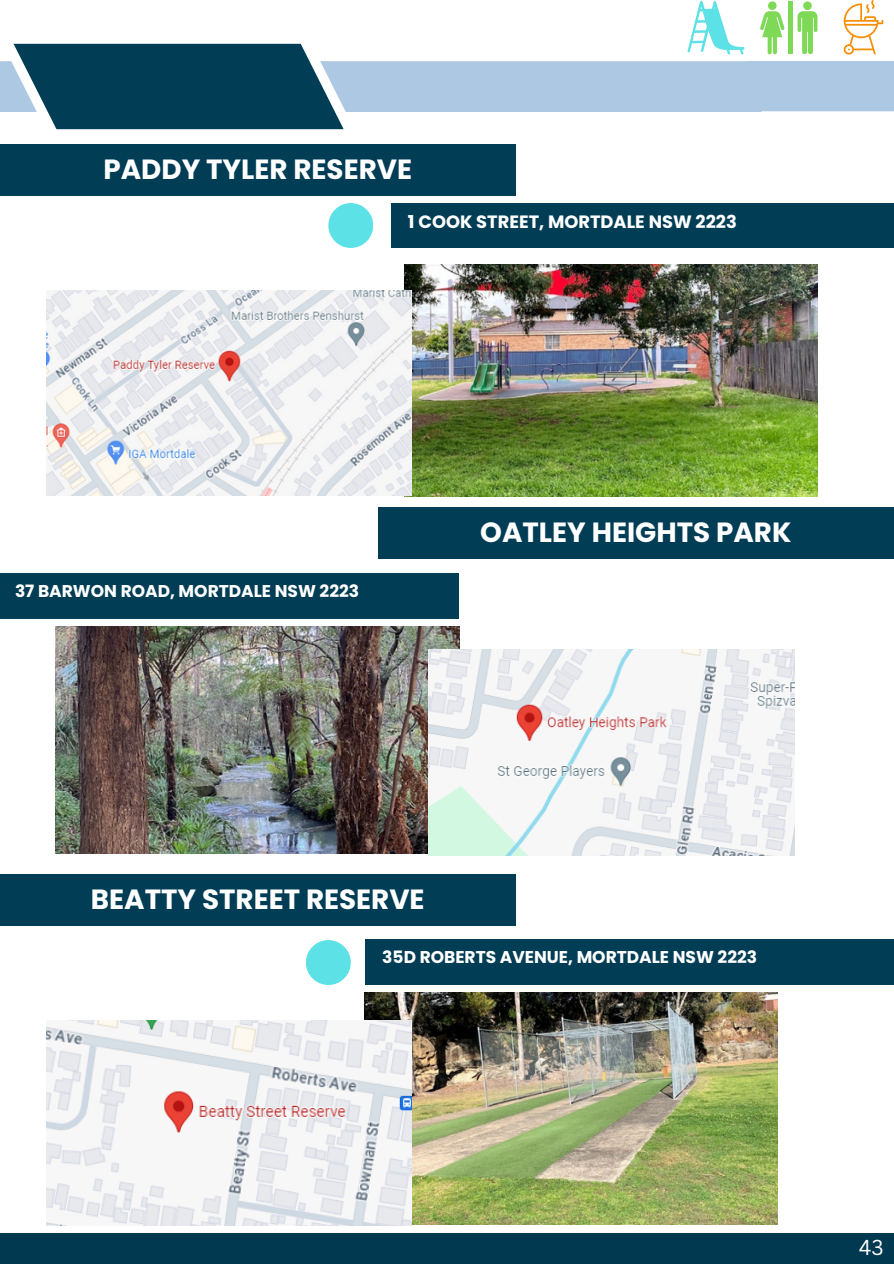
<style>
.page{position:relative;width:894px;height:1264px;background:#fff}
.page>*{position:absolute;margin:0;border:0;box-sizing:border-box;transform-origin:0 0}
.t1{font:700 27.75px "Poppins";color:#fff}
.t2{font:21px "Canva Sans";color:#fff}
.t3{font:700 17.85px "Poppins";color:#fff}
.t4{font:700 17.1px "Poppins";color:#fff}
</style>
<div class="page">
<div style="left:0;top:144px;width:515px;height:52px;background:#013d55"></div>
<div style="left:378px;top:507px;width:515px;height:52px;background:#013d55"></div>
<div style="left:0;top:573px;width:458px;height:45px;background:#013d55"></div>
<div style="left:0;top:873px;width:515px;height:52px;background:#013d55"></div>
<div style="left:365px;top:939px;width:528px;height:45px;background:#013d55"></div>
<img style="left:56px;top:626px;width:404px;height:227px">
<div style="left:391px;top:203px;width:502px;height:45px;background:#013d55"></div>
<div style="left:328px;top:203px;width:45px;height:45px;background:#5ce1e6;border-radius:50%"></div>
<svg style="left:0;top:0;width:893px;height:129px"></svg>
<img style="left:405px;top:264px;width:412px;height:232px">
<img style="left:46px;top:290px;width:366px;height:206px">
<img style="left:428px;top:649px;width:366px;height:206px">
<img style="left:364px;top:993px;width:413px;height:231px">
<img style="left:46px;top:1020px;width:366px;height:205px">
<div style="left:0;top:1233px;width:893px;height:30px;background:#003950"></div>
<div style="left:306px;top:940px;width:45px;height:45px;background:#5ce1e6;border-radius:50%"></div>
<p class="t1" style="left:103px;top:150px;width:310px">PADDY TYLER RESERVE</p>
<p class="t3" style="left:408px;top:209px;width:330px">1 COOK STREET, MORTDALE NSW 2223</p>
<p class="t4" style="left:15px;top:579px;width:345px">37 BARWON ROAD, MORTDALE NSW 2223</p>
<p class="t1" style="left:480px;top:513px;width:312px">OATLEY HEIGHTS PARK</p>
<p class="t1" style="left:91px;top:879px;width:335px">BEATTY STREET RESERVE</p>
<p class="t4" style="left:382px;top:944px;width:376px">35D ROBERTS AVENUE, MORTDALE NSW 2223</p>
<p class="t2" style="left:858px;top:1232px;width:26px">43</p>
</div>
